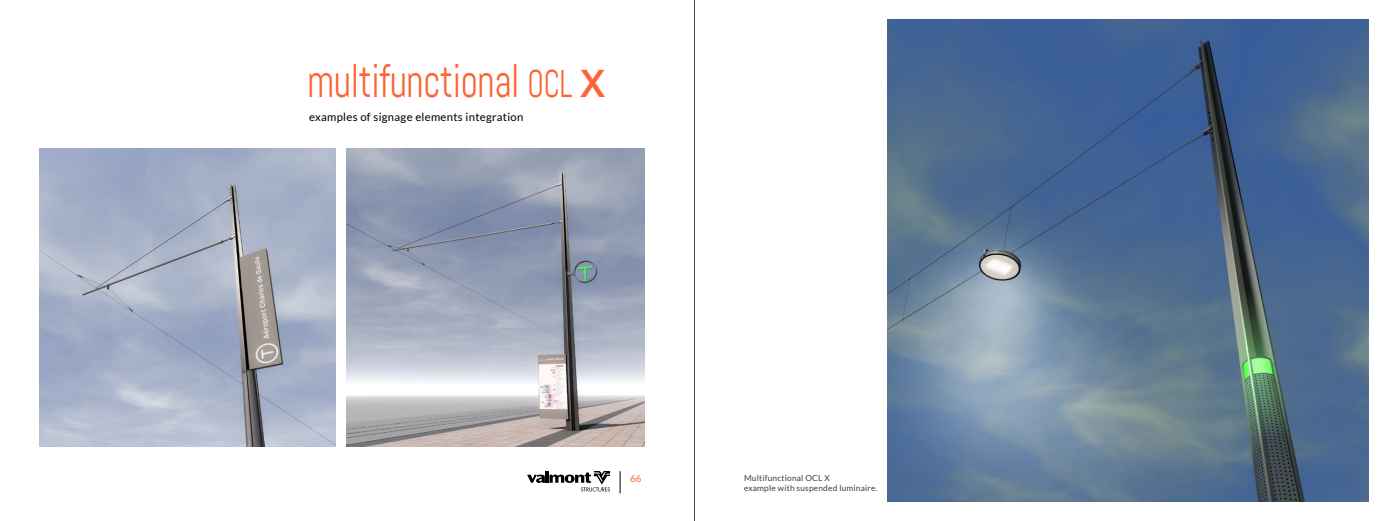
<style>
.page{position:relative;width:1389px;height:521px;background:#fff}
.page>*{position:absolute;margin:0;border:0;box-sizing:border-box;transform-origin:0 0}
.t1{font:47.25px "Abel";letter-spacing:-.01em;color:#fc6336;scale:.8 1}
.t2{font:11.38px "Lato";letter-spacing:.025em;color:#000}
.t3{font:9.62px "Lato";color:#fc6336}
.t4{font:8.31px/9.6px "Lato";letter-spacing:.025em;color:#3e3d40}
.s1{font-size:38.59px}
.s2{font-family:"Helvetica Neue";font-weight:500;font-size:37.8px}
</style>
<div class="page">
<svg style="left:620px;top:471px;width:1px;height:22px"></svg>
<svg style="left:527px;top:471px;width:83px;height:20px"></svg>
<hr style="left:694px;top:0;width:1px;height:521px;background:#4b4b4d">
<img style="left:40px;top:148px;width:296px;height:298px">
<img style="left:347px;top:148px;width:298px;height:298px">
<img style="left:888px;top:20px;width:481px;height:481px">
<h1 class="t1" style="left:308px;top:51px;width:373px">multifunctional <span class="s1">OCL</span> <span class="s2">X</span></h1>
<h2 class="t2" style="left:309px;top:110px;width:216px">examples of signage elements integration</h2>
<p class="t3" style="left:630px;top:473px;width:13px">66</p>
<p class="t4" style="left:744px;top:474px;width:135px">Multifunctional OCL X<br>example with suspended luminaire.</p>
</div>
